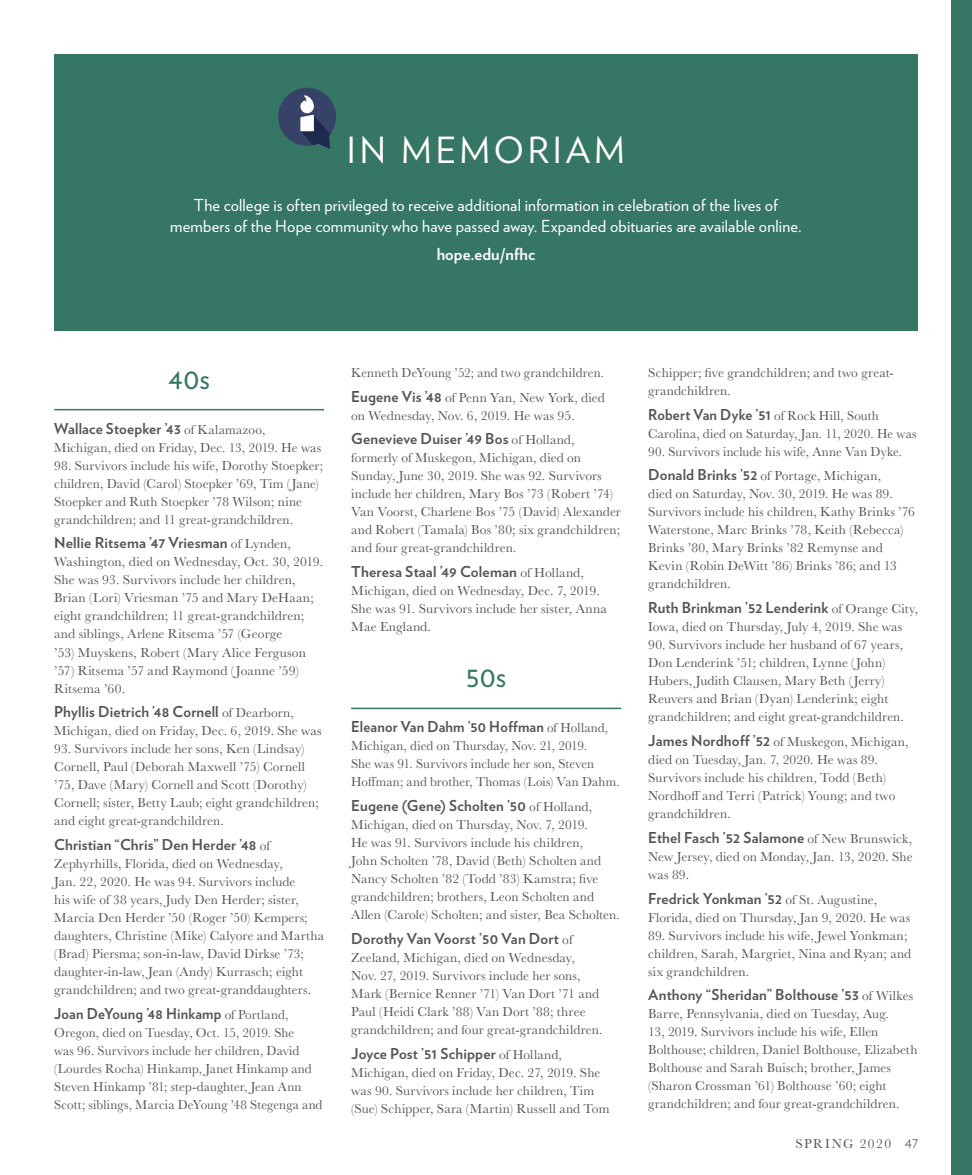
<style>
.page{position:relative;width:972px;height:1175px;background:#fff}
.page>*{position:absolute;margin:0;border:0;box-sizing:border-box;transform-origin:0 0}
.t1{font:36px "Verlag";letter-spacing:.105em;color:#fff}
.t2{font:30px "Verlag";color:#357664}
.t3{font:16.5px/21px "Verlag";letter-spacing:.005em;color:#fff;text-align:center}
.t4{font:700 16.5px "Verlag";color:#fff}
.t5{font:700 15px "Verlag";letter-spacing:.01em;color:#565355}
.t6{font:13.5px/18px "Baskerville";letter-spacing:.01em;color:#565355}
.t7{font:13.5px "Baskerville";letter-spacing:.11em;color:#565355}
.s1{font-family:"Baskerville";font-weight:400;font-size:13.5px}
.s2{font-family:"Verlag";font-weight:700;font-size:15px}
.s3{font-family:"Verlag";font-weight:300;font-size:15px}
</style>
<div class="page">
<hr style="left:54px;top:409px;width:270px;height:1px;background:#357664">
<hr style="left:351px;top:707px;width:270px;height:2px;background:#357664">
<div style="left:952px;top:0;width:20px;height:1174px;background:#357664"></div>
<div style="left:54px;top:54px;width:864px;height:277px;background:#357664"></div>
<svg style="left:278px;top:88px;width:58px;height:61px"></svg>
<h1 class="t1" style="left:347px;top:123px;width:280px">IN MEMORIAM</h1>
<p class="t3" style="left:170px;top:194px;width:633px">The college is often privileged to receive additional information in celebration of the lives of members of the Hope community who have passed away. Expanded obituaries are available online.</p>
<p class="t4" style="left:437px;top:241px;width:100px">hope.edu/nfhc</p>
<h2 class="t2" style="left:168px;top:355px;width:43px">40s</h2>
<p class="t5" style="left:54px;top:416px;width:213px">Wallace Stoepker ’43 <span class="s1">of Kalamazoo,</span></p>
<p class="t6" style="left:54px;top:438px;width:269px">Michigan, died on Friday, Dec. 13, 2019. He was</p>
<p class="t6" style="left:54px;top:456px;width:270px">98. Survivors include his wife, Dorothy Stoepker; children, David (Carol) Stoepker ’69, Tim (Jane)<br>Stoepker and Ruth Stoepker ’78 Wilson; nine grandchildren; and 11 great-grandchildren.</p>
<p class="t5" style="left:54px;top:531px;width:238px">Nellie Ritsema ’47 Vriesman <span class="s1">of Lynden,</span></p>
<p class="t6" style="left:54px;top:553px;width:270px">Washington, died on Wednesday, Oct. 30, 2019.<br>She was 93. Survivors include her children, Brian (Lori) Vriesman ’75 and Mary DeHaan; eight grandchildren; 11 great-grandchildren; and siblings, Arlene Ritsema ’57 (George<br>’53) Muyskens, Robert (Mary Alice Ferguson ’57) Ritsema ’57 and Raymond (Joanne ’59)<br>Ritsema ’60.</p>
<p class="t5" style="left:54px;top:700px;width:241px">Phyllis Dietrich ’48 Cornell <span class="s1">of Dearborn,</span></p>
<p class="t6" style="left:54px;top:722px;width:269px">Michigan, died on Friday, Dec. 6, 2019. She was</p>
<p class="t6" style="left:54px;top:740px;width:266px">93. Survivors include her sons, Ken (Lindsay)<br>Cornell, Paul (Deborah Maxwell ’75) Cornell ’75, Dave (Mary) Cornell and Scott (Dorothy)<br>Cornell; sister, Betty Laub; eight grandchildren; and eight great-grandchildren.</p>
<p class="t5" style="left:54px;top:833px;width:218px">Christian “Chris” Den Herder ’48 <span class="s1">of</span></p>
<p class="t6" style="left:54px;top:855px;width:272px">Zephyrhills, Florida, died on Wednesday,<br>Jan. 22, 2020. He was 94. Survivors include<br>his wife of 38 years, Judy Den Herder; sister, Marcia Den Herder ’50 (Roger ’50) Kempers; daughters, Christine (Mike) Calyore and Martha (Brad) Piersma; son-in-law, David Dirkse ’73; daughter-in-law, Jean (Andy) Kurrasch; eight grandchildren; and two great-granddaughters.</p>
<p class="t5" style="left:54px;top:1001px;width:236px">Joan DeYoung ’48 Hinkamp <span class="s1">of Portland,</span></p>
<p class="t6" style="left:54px;top:1023px;width:270px">Oregon, died on Tuesday, Oct. 15, 2019. She<br>was 96. Survivors include her children, David (Lourdes Rocha) Hinkamp, Janet Hinkamp and Steven Hinkamp ’81; step-daughter, Jean Ann Scott; siblings, Marcia DeYoung ’48 Stegenga and</p>
<p class="t6" style="left:351px;top:360px;width:255px;line-height:24.8px">Kenneth DeYoung ’52; and two grandchildren.<br><span class="s2">Eugene Vis ’48</span> of Penn Yan, New York, died</p>
<p class="t6" style="left:351px;top:406px;width:225px">on Wednesday, Nov. 6, 2019. He was 95.</p>
<p class="t5" style="left:351px;top:427px;width:225px">Genevieve Duiser ’49 Bos <span class="s1">of Holland,</span></p>
<p class="t6" style="left:351px;top:449px;width:271px">formerly of Muskegon, Michigan, died on Sunday, June 30, 2019. She was 92. Survivors include her children, Mary Bos ’73 (Robert ’74)<br>Van Voorst, Charlene Bos ’75 (David) Alexander and Robert (Tamala) Bos ’80; six grandchildren; and four great-grandchildren.</p>
<p class="t5" style="left:351px;top:560px;width:234px">Theresa Staal ’49 Coleman <span class="s1">of Holland,</span></p>
<p class="t6" style="left:351px;top:582px;width:257px">Michigan, died on Wednesday, Dec. 7, 2019.<br>She was 91. Survivors include her sister, Anna<br>Mae England.</p>
<h2 class="t2" style="left:466px;top:654px;width:42px">50s</h2>
<p class="t5" style="left:351px;top:715px;width:259px">Eleanor Van Dahm ’50 Hoffman <span class="s1">of Holland,</span></p>
<p class="t6" style="left:351px;top:737px;width:270px">Michigan, died on Thursday, Nov. 21, 2019.<br>She was 91. Survivors include her son, Steven<br>Hoffman; and brother, Thomas (Lois) Van Dahm.</p>
<p class="t5" style="left:351px;top:794px;width:243px">Eugene (Gene) Scholten ’50 <span class="s1">of Holland,</span></p>
<p class="t6" style="left:351px;top:816px;width:270px">Michigan, died on Thursday, Nov. 7, 2019.<br>He was 91. Survivors include his children,<br>John Scholten ’78, David (Beth) Scholten and Nancy Scholten ’82 (Todd ’83) Kamstra; five grandchildren; brothers, Leon Scholten and Allen (Carole) Scholten; and sister, Bea Scholten.</p>
<p class="t5" style="left:351px;top:926px;width:223px">Dorothy Van Voorst ’50 Van Dort <span class="s1">of</span></p>
<p class="t6" style="left:351px;top:948px;width:253px">Zeeland, Michigan, died on Wednesday, Nov. 27, 2019. Survivors include her sons, Mark (Bernice Renner ’71) Van Dort ’71 and Paul (Heidi Clark ’88) Van Dort ’88; three grandchildren; and four great-grandchildren.</p>
<p class="t5" style="left:351px;top:1041px;width:212px">Joyce Post ’51 Schipper <span class="s1">of Holland,</span></p>
<p class="t6" style="left:351px;top:1063px;width:260px">Michigan, died on Friday, Dec. 27, 2019. She was 90. Survivors include her children, Tim (Sue) Schipper, Sara (Martin) Russell and Tom</p>
<p class="t6" style="left:648px;top:363px;width:247px">Schipper; five grandchildren; and two great&shy;grandchildren.</p>
<p class="t5" style="left:648px;top:402px;width:232px">Robert Van Dyke ’51 <span class="s1">of Rock Hill, South</span></p>
<p class="t6" style="left:648px;top:424px;width:270px">Carolina, died on Saturday, Jan. 11, 2020. He was</p>
<p class="t6" style="left:648px;top:439px;width:255px;line-height:24.8px">90. Survivors include his wife, Anne Van Dyke.<br><span class="s2">Donald Brinks ’52</span> of Portage, Michigan,</p>
<p class="t6" style="left:648px;top:485px;width:268px">died on Saturday, Nov. 30, 2019. He was 89.<br>Survivors include his children, Kathy Brinks ’76<br>Waterstone, Marc Brinks ’78, Keith (Rebecca)<br>Brinks ’80, Mary Brinks ’82 Remynse and Kevin (Robin DeWitt ’86) Brinks ’86; and 13 grandchildren.</p>
<p class="t5" style="left:648px;top:596px;width:271px">Ruth Brinkman ’52 Lenderink <span class="s1">of Orange City,</span></p>
<p class="t6" style="left:648px;top:618px;width:256px">Iowa, died on Thursday, July 4, 2019. She was</p>
<p class="t6" style="left:648px;top:636px;width:257px">90. Survivors include her husband of 67 years, Don Lenderink ’51; children, Lynne (John)<br>Hubers, Judith Clausen, Mary Beth (Jerry)<br>Reuvers and Brian (Dyan) Lenderink; eight grandchildren; and eight great-grandchildren.</p>
<p class="t6" style="left:648px;top:732px;width:262px"><span class="s2">James Nordhoff ’52</span> of Muskegon, Michigan, died on Tuesday, Jan. 7, 2020. He was 89.<br>Survivors include his children, Todd (Beth)<br>Nordhoff and Terri (Patrick) Young; and two grandchildren.</p>
<p class="t5" style="left:648px;top:825px;width:265px">Ethel Fasch ’52 Salamone <span class="s1">of New Brunswick,</span></p>
<p class="t6" style="left:648px;top:847px;width:266px">New Jersey, died on Monday, Jan. 13, 2020. She was 89.</p>
<p class="t5" style="left:648px;top:886px;width:231px">Fredrick Yonkman ’52 <span class="s1">of St. Augustine,</span></p>
<p class="t6" style="left:648px;top:908px;width:264px">Florida, died on Thursday, Jan 9, 2020. He was</p>
<p class="t6" style="left:648px;top:926px;width:265px">89. Survivors include his wife, Jewel Yonkman; children, Sarah, Margriet, Nina and Ryan; and six grandchildren.</p>
<p class="t5" style="left:648px;top:983px;width:267px">Anthony “Sheridan” Bolthouse ’53 <span class="s1">of Wilkes</span></p>
<p class="t6" style="left:648px;top:1005px;width:271px">Barre, Pennsylvania, died on Tuesday, Aug.<br>13, 2019. Survivors include his wife, Ellen Bolthouse; children, Daniel Bolthouse, Elizabeth Bolthouse and Sarah Buisch; brother, James (Sharon Crossman ’61) Bolthouse ’60; eight grandchildren; and four great-grandchildren.</p>
<p class="t7" style="left:795px;top:1135px;width:124px">SPRING 2020 <span class="s3">47</span></p>
</div>
